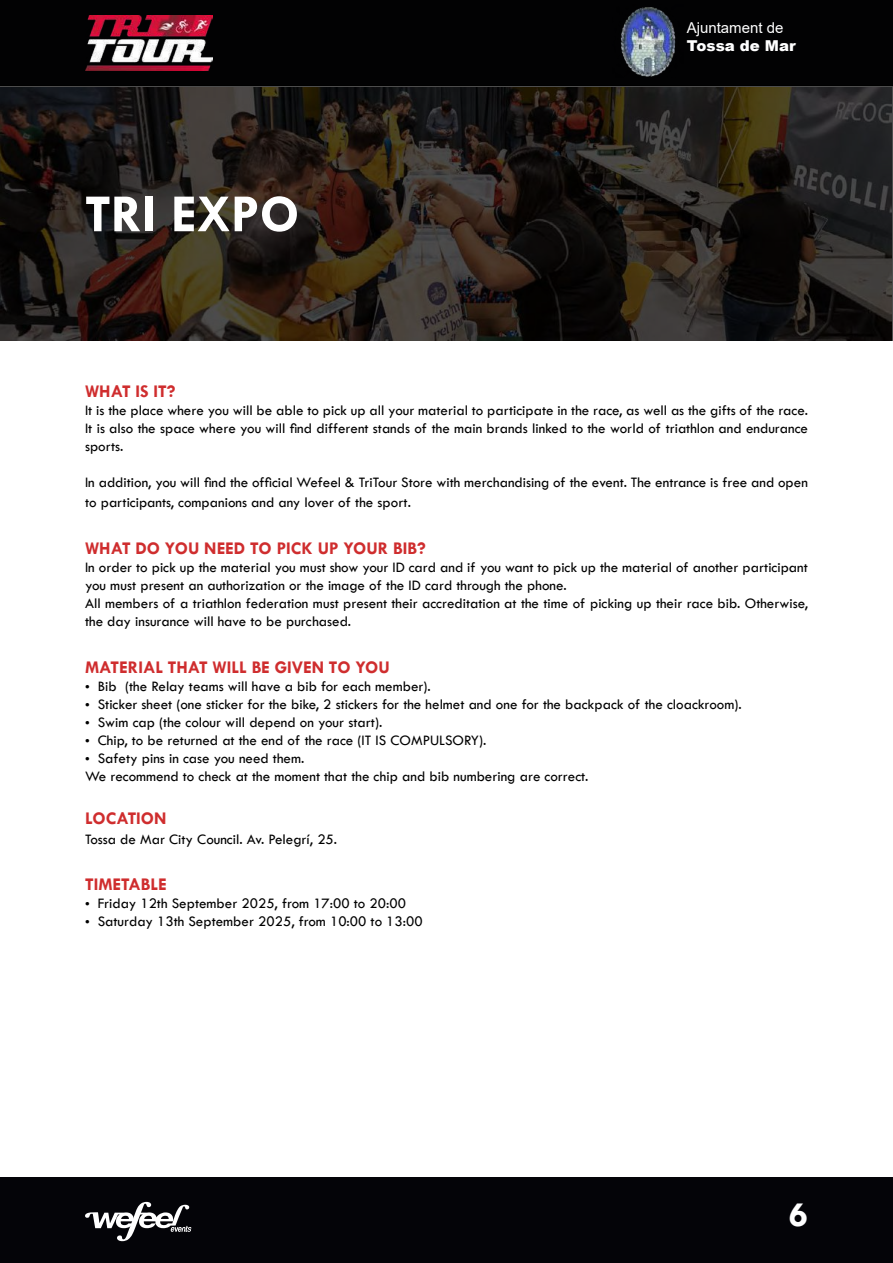
<style>
.page{position:relative;width:893px;height:1263px;background:#fff}
.page>*{position:absolute;margin:0;border:0;box-sizing:border-box;transform-origin:0 0}
.t1{font:700 54px "Tw Cen";color:#fff}
.t2{font:700 36px "Tw Cen";color:#fff}
.t3{font:700 18px "Tw Cen";color:#cf2d2e}
.t4{font:15px/18px "Tw Cen";color:#000}
.t5{font:15px "Arial";color:#fff}
.t6{font:900 15px "Arial";color:#fff}
.s1{font-family:"Myriad Pro";font-size:16.5px}
</style>
<div class="page">
<div style="left:0;top:0;width:893px;height:85px;background:#020203"></div>
<img style="left:85px;top:15px;width:128px;height:55px">
<div style="left:0;top:1178px;width:893px;height:85px;background:#040408"></div>
<svg style="left:85px;top:1202px;width:106px;height:39px"></svg>
<img style="left:620px;top:7px;width:56px;height:70px">
<svg style="left:0;top:85px;width:893px;height:255px;background:#251f19"></svg>
<h1 class="t1" style="left:85px;top:182px;width:216px">TRI EXPO</h1>
<p class="t5" style="left:687px;top:18px;width:98px">Ajuntament de</p>
<p class="t6" style="left:687px;top:35px;width:110px">Tossa de Mar</p>
<p class="t3" style="left:85px;top:381px;width:92px">WHAT IS IT?</p>
<p class="t4" style="left:85px;top:401px;width:724px;text-align:justify">It is the place where you will be able to pick up all your material to participate in the race, as well as the gifts of the race.<br>It is also the space where you will find different stands of the main brands linked to the world of triathlon and endurance sports.</p>
<p class="t4" style="left:85px;top:472px;width:724px;line-height:19.8px">In addition, you will find the official Wefeel &amp; TriTour Store with merchandising of the event. The entrance is free and open to participants, companions and any lover of the sport.</p>
<p class="t3" style="left:85px;top:537px;width:342px">WHAT DO YOU NEED TO PICK UP YOUR BIB?</p>
<p class="t4" style="left:85px;top:558px;width:724px">In order to pick up the material you must show your ID card and if you want to pick up the material of another participant you must present an authorization or the image of the ID card through the phone.<br>All members of a triathlon federation must present their accreditation at the time of picking up their race bib. Otherwise, the day insurance will have to be purchased.</p>
<p class="t3" style="left:85px;top:656px;width:306px">MATERIAL THAT WILL BE GIVEN TO YOU</p>
<p class="t4" style="left:85px;top:677px;width:347px"><span class="s1">•</span> Bib (the Relay teams will have a bib for each member).</p>
<p class="t4" style="left:85px;top:695px;width:658px"><span class="s1">•</span> Sticker sheet (one sticker for the bike, 2 stickers for the helmet and one for the backpack of the cloackroom).</p>
<p class="t4" style="left:85px;top:713px;width:299px"><span class="s1">•</span> Swim cap (the colour will depend on your start).</p>
<p class="t4" style="left:85px;top:731px;width:403px"><span class="s1">•</span> Chip, to be returned at the end of the race (IT IS COMPULSORY).</p>
<p class="t4" style="left:85px;top:749px;width:505px"><span class="s1">•</span> Safety pins in case you need them.<br>We recommend to check at the moment that the chip and bib numbering are correct.</p>
<p class="t3" style="left:85px;top:807px;width:83px">LOCATION</p>
<p class="t4" style="left:85px;top:830px;width:254px">Tossa de Mar City Council. Av. Pelegrí, 25.</p>
<p class="t3" style="left:85px;top:874px;width:83px">TIMETABLE</p>
<p class="t4" style="left:85px;top:895px;width:322px"><span class="s1">•</span> Friday 12th September 2025, from 17:00 to 20:00</p>
<p class="t4" style="left:85px;top:913px;width:339px"><span class="s1">•</span> Saturday 13th September 2025, from 10:00 to 13:00</p>
<h2 class="t2" style="left:789px;top:1193px;width:21px">6</h2>
</div>
